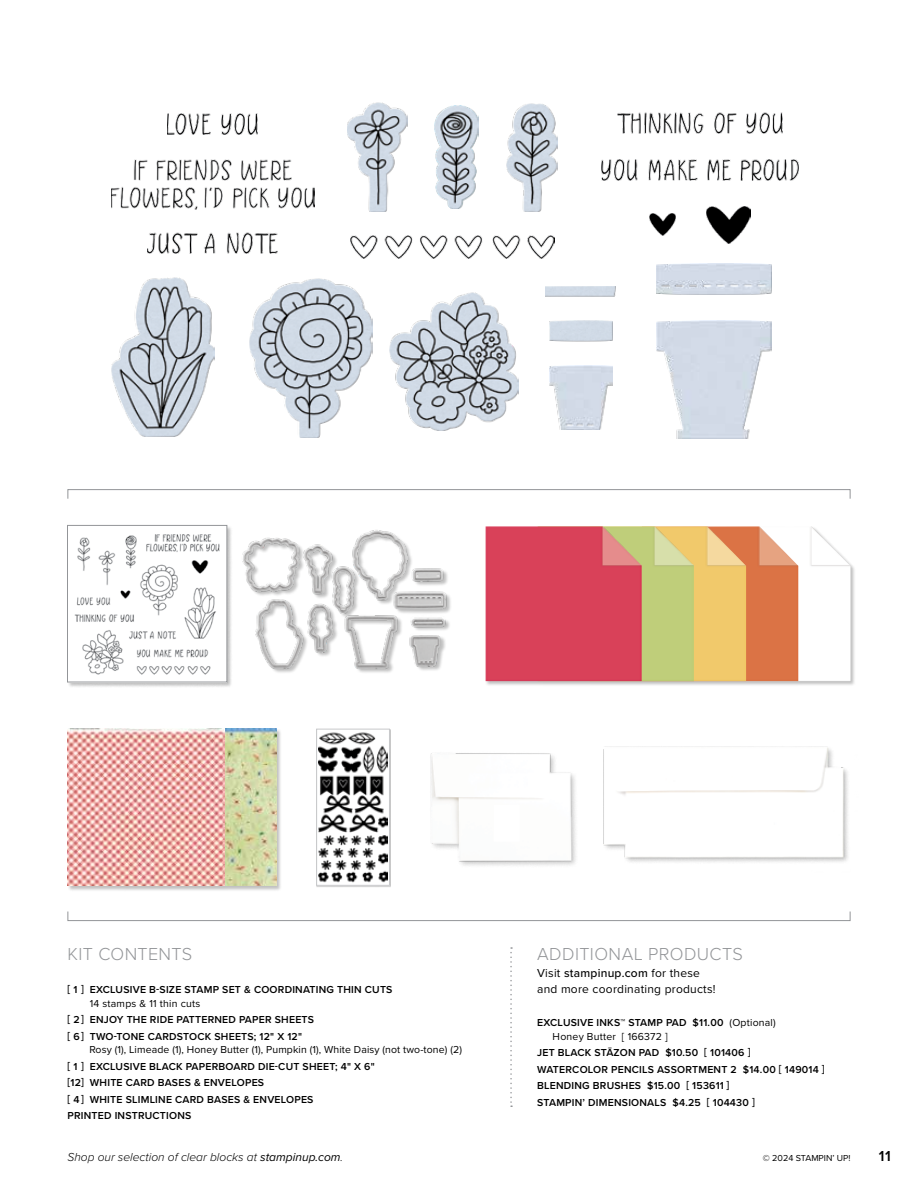
<style>
.page{position:relative;width:918px;height:1188px;background:#fff}
.page>*{position:absolute;margin:0;border:0;box-sizing:border-box;transform-origin:0 0}
.t1{font:300 18px "Proxima Nova";letter-spacing:.02em;color:#939598}
.t2{font:600 15px "Proxima Nova";color:#000}
.t3{font:12px/16.5px "Proxima Nova";letter-spacing:.02em;color:#000}
.t4{font:italic 300 12px "Proxima Nova";color:#000}
.t5{font:600 10.5px/16.5px "Proxima Nova";letter-spacing:.02em;color:#000}
.t6{font:10.5px/13.5px "Proxima Nova";letter-spacing:.01em;color:#000}
.t7{font:9px "Proxima Nova";color:#000}
.s1{font-weight:500}
.s2{font-weight:600}
.s3{font-weight:400}
</style>
<div class="page">
<div style="left:67px;top:525px;width:166px;height:163px;background:#000;opacity:.25"></div>
<img style="left:69px;top:527px;width:156px;height:153px">
<div style="left:67px;top:525px;width:160px;height:157px;border:1px solid #939598"></div>
<img style="left:430px;top:753px;width:146px;height:113px">
<div style="left:67px;top:729px;width:215px;height:162px;background:#000;opacity:.25"></div>
<img style="left:224px;top:729px;width:52px;height:157px">
<img style="left:68px;top:729px;width:156px;height:157px">
<div style="left:486px;top:526px;width:370px;height:160px;background:#000;opacity:.25"></div>
<img style="left:798px;top:526px;width:52px;height:155px">
<img style="left:485px;top:526px;width:313px;height:155px">
<img style="left:590px;top:526px;width:156px;height:155px">
<img style="left:603px;top:746px;width:245px;height:116px">
<img style="left:347px;top:103px;width:60px;height:109px">
<img style="left:507px;top:103px;width:51px;height:108px">
<img style="left:435px;top:105px;width:43px;height:104px">
<img style="left:111px;top:278px;width:104px;height:158px">
<img style="left:249px;top:279px;width:123px;height:159px">
<img style="left:389px;top:293px;width:129px;height:137px">
<img style="left:111px;top:160px;width:203px;height:50px">
<img style="left:148px;top:233px;width:129px;height:21px">
<img style="left:168px;top:114px;width:90px;height:20px">
<img style="left:656px;top:321px;width:116px;height:118px">
<img style="left:550px;top:365px;width:63px;height:65px">
<img style="left:545px;top:286px;width:71px;height:10px">
<img style="left:602px;top:160px;width:196px;height:21px">
<img style="left:350px;top:235px;width:205px;height:24px">
<img style="left:707px;top:206px;width:43px;height:37px">
<img style="left:650px;top:214px;width:26px;height:22px">
<img style="left:618px;top:112px;width:164px;height:22px">
<img style="left:656px;top:264px;width:115px;height:31px">
<img style="left:242px;top:530px;width:209px;height:143px">
<svg style="left:318px;top:746px;width:70px;height:135px"></svg>
<img style="left:319px;top:732px;width:68px;height:151px">
<div style="left:316px;top:729px;width:74px;height:157px;border:1px solid #c7c8ca"></div>
<div style="left:68px;top:489px;width:782px;height:10px;border:1px solid #939598"></div>
<div style="left:68px;top:911px;width:782px;height:10px;border:1px solid #939598"></div>
<svg style="left:510px;top:947px;width:2px;height:160px"></svg>
<h1 class="t1" style="left:68px;top:941px;width:126px">KIT CONTENTS</h1>
<p class="t5" style="left:68px;top:981px;width:327px">[ 1 ] EXCLUSIVE B-SIZE STAMP SET &amp; COORDINATING THIN CUTS</p>
<p class="t6" style="left:90px;top:996px;width:112px">14 stamps &amp; 11 thin cuts</p>
<p class="t5" style="left:68px;top:1011px;width:248px">[ 2] ENJOY THE RIDE PATTERNED PAPER SHEETS [ 6] TWO-TONE CARDSTOCK SHEETS; 12" X 12"</p>
<p class="t6" style="left:89px;top:1043px;width:374px">Rosy (1), Limeade (1), Honey Butter (1), Pumpkin (1), White Daisy (not two-tone) (2)</p>
<p class="t5" style="left:68px;top:1058px;width:309px">[ 1 ] EXCLUSIVE BLACK PAPERBOARD DIE-CUT SHEET; 4" X 6" [12] WHITE CARD BASES &amp; ENVELOPES<br>[ 4] WHITE SLIMLINE CARD BASES &amp; ENVELOPES<br>PRINTED INSTRUCTIONS</p>
<h1 class="t1" style="left:537px;top:941px;width:207px">ADDITIONAL PRODUCTS</h1>
<p class="t3" style="left:537px;top:964px;width:180px">Visit <span class="s1">stampinup.com</span> for these and more coordinating products!</p>
<p class="t6" style="left:553px;top:1016px;width:225px;text-indent:-16px"><span class="s2">EXCLUSIVE INKS™ STAMP PAD $11.00</span> (Optional)<br>Honey Butter [ 166372 ]</p>
<p class="t5" style="left:537px;top:1044px;width:289px">JET BLACK STĀZON PAD $10.50 [ 101406 ]<br>WATERCOLOR PENCILS ASSORTMENT 2 $14.00 [ 149014 ] BLENDING BRUSHES $15.00 [ 153611 ]<br>STAMPIN’ DIMENSIONALS $4.25 [ 104430 ]</p>
<p class="t4" style="left:68px;top:1148px;width:277px">Shop our selection of clear blocks at <span class="s3">stampinup.com</span>.</p>
<p class="t7" style="left:763px;top:1151px;width:89px">© 2024 STAMPIN’ UP!</p>
<h2 class="t2" style="left:879px;top:1145px;width:14px">11</h2>
</div>
